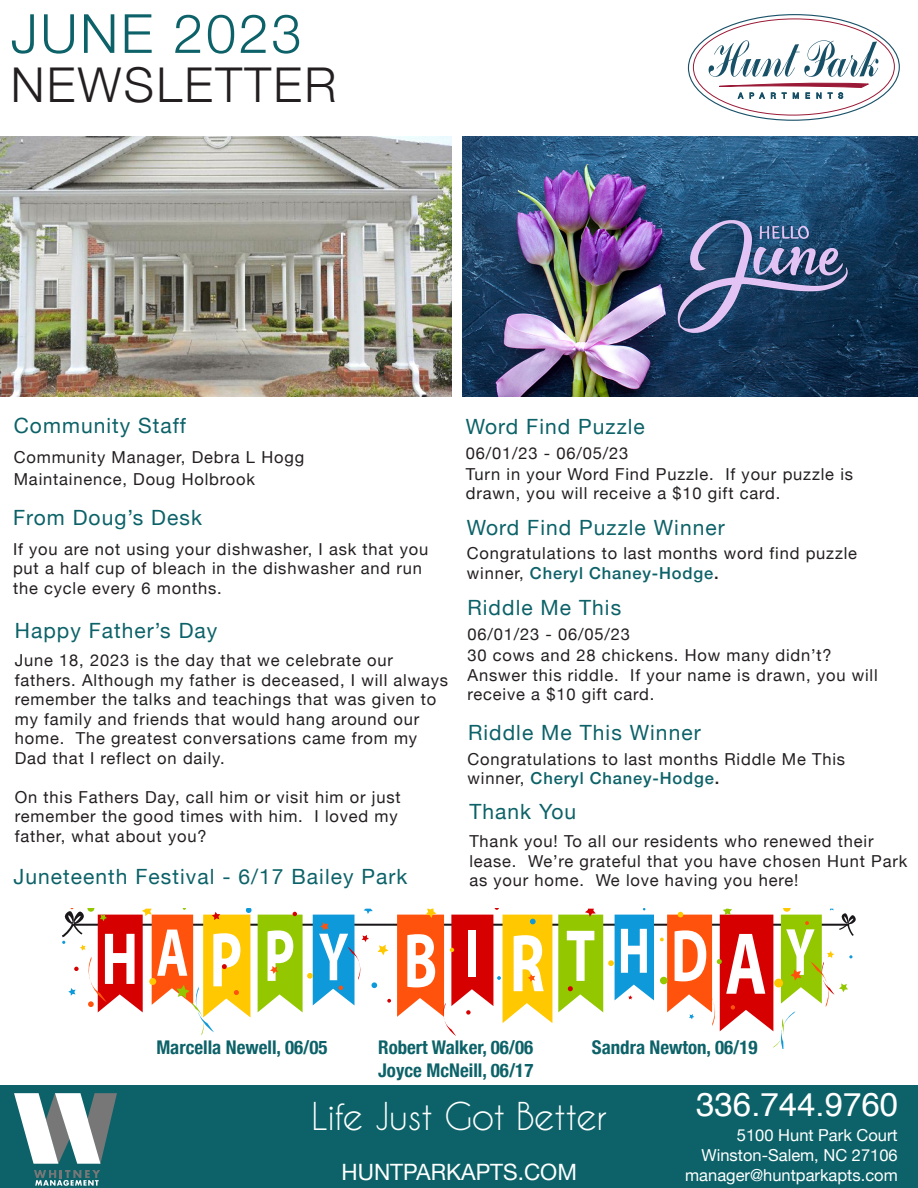
<style>
.page{position:relative;width:918px;height:1188px;background:#fff}
.page>*{position:absolute;margin:0;border:0;box-sizing:border-box;transform-origin:0 0}
.t1{font:300 54px "Helvetica Neue";letter-spacing:.05em;color:#0c6268}
.t2{font:300 48px "Helvetica Neue";letter-spacing:.05em;color:#231f20}
.t3{font:36px "Caviar Dreams";letter-spacing:-.02em;color:#fff}
.t4{font:33px "Helvetica";color:#fff}
.t5{font:22.5px "Helvetica Neue";color:#fff}
.t6{font:21px "Helvetica Neue";letter-spacing:.05em;color:#0c6268}
.t7{font:700 condensed 18.9px/23.5px "Helvetica Neue";color:#0c6268}
.t8{font:16.5px/19.5px "Helvetica Neue";letter-spacing:.05em;color:#231f20}
.t9{font:16.5px "Helvetica Neue";color:#fff}
.s1{font-weight:500;color:#0c6268}
.s2{font-weight:500}
</style>
<div class="page">
<div style="left:0;top:1085px;width:918px;height:103px;background:#0c6268"></div>
<svg style="left:688px;top:14px;width:212px;height:107px"></svg>
<svg style="left:14px;top:1093px;width:103px;height:71px"></svg>
<svg style="left:34px;top:1170px;width:66px;height:16px"></svg>
<img style="left:0;top:137px;width:452px;height:259px">
<hr style="left:72px;top:924px;width:777px;height:2px;background:#1a171b">
<svg style="left:558px;top:909px;width:96px;height:103px"></svg>
<svg style="left:62px;top:909px;width:190px;height:127px"></svg>
<svg style="left:258px;top:909px;width:133px;height:103px"></svg>
<svg style="left:660px;top:909px;width:196px;height:139px"></svg>
<svg style="left:397px;top:909px;width:155px;height:127px"></svg>
<img style="left:463px;top:137px;width:455px;height:259px">
<p class="t1" style="left:11px;top:-10px;width:292px">JUNE 2023</p>
<p class="t2" style="left:11px;top:47px;width:327px">NEWSLETTER</p>
<p class="t6" style="left:14px;top:411px;width:174px">Community Staff</p>
<p class="t8" style="left:14px;top:446px;width:292px;line-height:22.5px">Community Manager, Debra L Hogg<br>Maintainence, Doug Holbrook</p>
<p class="t6" style="left:13px;top:503px;width:190px">From Doug’s Desk</p>
<p class="t8" style="left:13px;top:540px;width:417px">If you are not using your dishwasher, I ask that you put a half cup of bleach in the dishwasher and run the cycle every 6 months.</p>
<p class="t6" style="left:15px;top:616px;width:204px">Happy Father’s Day</p>
<p class="t8" style="left:15px;top:652px;width:435px">June 18, 2023 is the day that we celebrate our fathers. Although my father is deceased, I will always remember the talks and teachings that was given to my family and friends that would hang around our home. The greatest conversations came from my Dad that I reflect on daily.</p>
<p class="t8" style="left:15px;top:788px;width:387px">On this Fathers Day, call him or visit him or just remember the good times with him. I loved my father, what about you?</p>
<p class="t6" style="left:13px;top:862px;width:395px">Juneteenth Festival - 6/17 Bailey Park</p>
<p class="t6" style="left:466px;top:411px;width:181px">Word Find Puzzle</p>
<p class="t8" style="left:466px;top:444px;width:164px">06/01/23 - 06/05/23</p>
<p class="t8" style="left:466px;top:465px;width:389px">Turn in your Word Find Puzzle. If your puzzle is drawn, you will receive a $10 gift card.</p>
<p class="t6" style="left:467px;top:512px;width:259px">Word Find Puzzle Winner</p>
<p class="t8" style="left:467px;top:545px;width:392px">Congratulations to last months word find puzzle winner, <span class="s1">Cheryl Chaney-Hodge</span><span class="s2">.</span></p>
<p class="t6" style="left:468px;top:593px;width:155px">Riddle Me This</p>
<p class="t8" style="left:468px;top:626px;width:164px">06/01/23 - 06/05/23</p>
<p class="t8" style="left:468px;top:646px;width:412px">30 cows and 28 chickens. How many didn’t?<br>Answer this riddle. If your name is drawn, you will receive a $10 gift card.</p>
<p class="t6" style="left:468px;top:717px;width:234px">Riddle Me This Winner</p>
<p class="t8" style="left:468px;top:750px;width:379px">Congratulations to last months Riddle Me This winner, <span class="s1">Cheryl Chaney-Hodge</span><span class="s2">.</span></p>
<p class="t6" style="left:469px;top:797px;width:108px">Thank You</p>
<p class="t8" style="left:469px;top:833px;width:440px">Thank you! To all our residents who renewed their lease. We’re grateful that you have chosen Hunt Park as your home. We love having you here!</p>
<p class="t7" style="left:156px;top:1034px;width:173px">Marcella Newell, 06/05</p>
<p class="t7" style="left:378px;top:1034px;width:157px">Robert Walker, 06/06<br>Joyce McNeill, 06/17</p>
<p class="t7" style="left:592px;top:1034px;width:167px">Sandra Newton, 06/19</p>
<p class="t4" style="left:696px;top:1079px;width:203px">336.744.9760</p>
<p class="t9" style="left:737px;top:1124px;width:162px">5100 Hunt Park Court</p>
<p class="t9" style="left:702px;top:1144px;width:198px">Winston-Salem, NC 27106</p>
<p class="t3" style="left:312px;top:1095px;width:297px">Life Just Got Better</p>
<p class="t5" style="left:342px;top:1156px;width:237px">HUNTPARKAPTS.COM</p>
<p class="t9" style="left:685px;top:1163px;width:214px">manager@huntparkapts.com</p>
</div>
